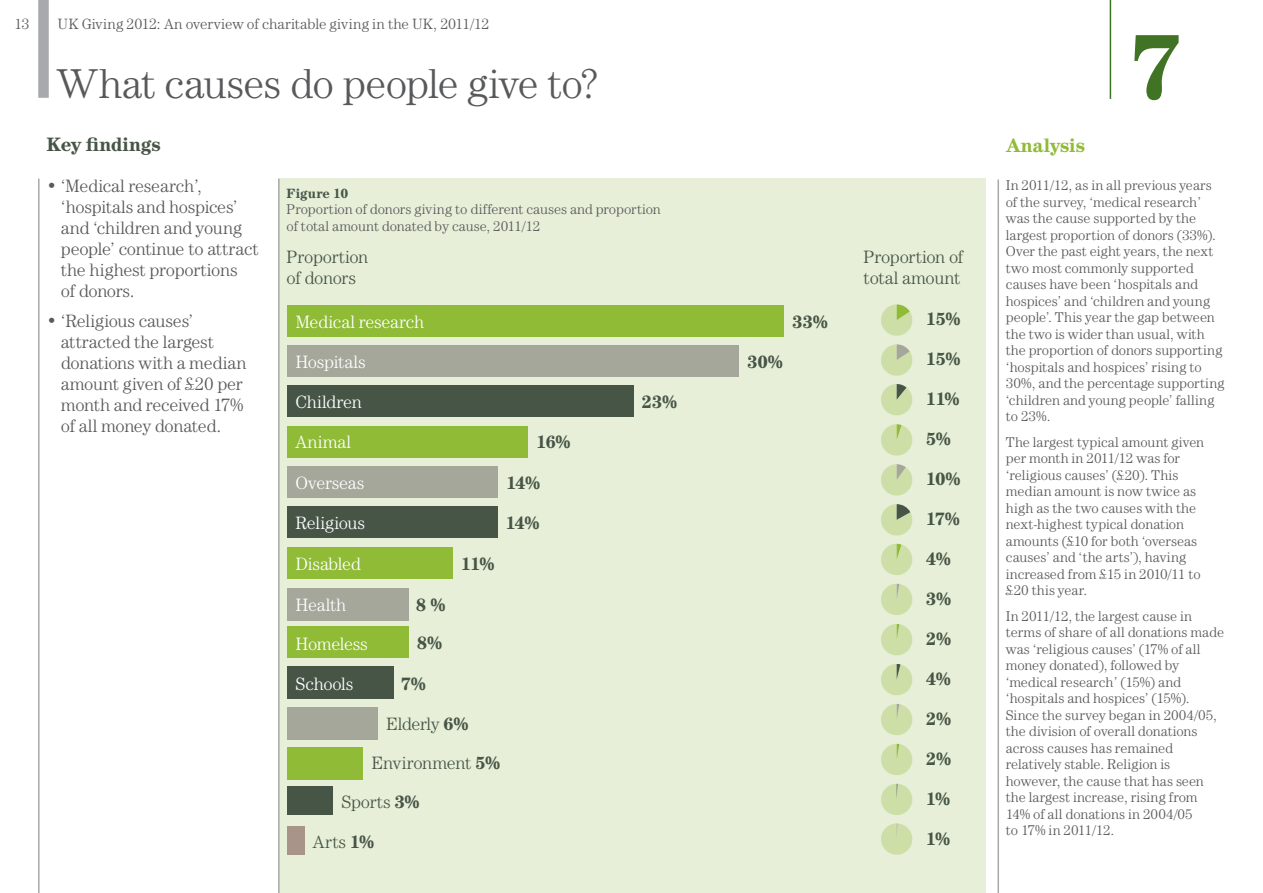
<style>
.page{position:relative;width:1263px;height:893px;background:#fff}
.page>*{position:absolute;margin:0;border:0;box-sizing:border-box;transform-origin:0 0}
.t1{font:700 93px "Century IT Cby BT";color:#407323}
.t2{font:300 42px "Century IT Cby BT";letter-spacing:-.015em;color:#58595b}
.t3{font:700 19.5px "Century IT Cby BT";letter-spacing:-.01em;color:#475547}
.t4{font:700 19.5px "Century IT Cby BT";color:#8fbb36}
.t5{font:300 18px/21px "Century IT Cby BT";letter-spacing:-.015em;color:#58595b}
.t6{font:300 18px/39.2px "Century IT Cby BT";letter-spacing:-.015em;color:#fff}
.t7{font:300 18px/21px "Century IT Cby BT";letter-spacing:-.015em;color:#475547}
.t8{font:700 18px/38.5px "Century IT Cby BT";letter-spacing:-.055em;color:#475547}
.t9{font:300 15px "Century IT Cby BT";color:#58595b}
.t10{font:300 14.25px/16.5px "Century IT Cby BT";color:#58595b}
.t11{font:700 13.5px "Century IT Cby BT";letter-spacing:.005em;color:#475547}
.s1{font-weight:700}
</style>
<div class="page">
<div style="left:38px;top:0;width:11px;height:98px;background:#a7a9ac"></div>
<hr style="left:38px;top:179px;width:2px;height:714px;background:#a7a9ac">
<div style="left:278px;top:179px;width:707px;height:714px;background:#e7efd8"></div>
<hr style="left:278px;top:179px;width:2px;height:714px;background:#a7a9ac">
<hr style="left:997px;top:179px;width:2px;height:714px;background:#a7a9ac">
<div style="left:287px;top:707px;width:91px;height:33px;background:#a4a79a"></div>
<div style="left:287px;top:827px;width:17px;height:28px;background:#a89489"></div>
<div style="left:287px;top:305px;width:497px;height:32px;background:#8fbb36"></div>
<div style="left:287px;top:346px;width:451px;height:31px;background:#a4a79a"></div>
<div style="left:287px;top:386px;width:346px;height:31px;background:#475547"></div>
<div style="left:287px;top:426px;width:241px;height:31px;background:#8fbb36"></div>
<div style="left:287px;top:466px;width:211px;height:31px;background:#a4a79a"></div>
<div style="left:287px;top:506px;width:211px;height:31px;background:#475547"></div>
<div style="left:287px;top:547px;width:165px;height:32px;background:#8fbb36"></div>
<div style="left:287px;top:588px;width:121px;height:33px;background:#a4a79a"></div>
<div style="left:287px;top:626px;width:121px;height:32px;background:#8fbb36"></div>
<div style="left:287px;top:666px;width:106px;height:33px;background:#475547"></div>
<div style="left:287px;top:747px;width:76px;height:33px;background:#8fbb36"></div>
<div style="left:287px;top:786px;width:46px;height:29px;background:#475547"></div>
<svg style="left:881px;top:384px;width:32px;height:32px"></svg>
<svg style="left:881px;top:584px;width:32px;height:31px"></svg>
<svg style="left:881px;top:823px;width:32px;height:32px"></svg>
<svg style="left:881px;top:544px;width:32px;height:31px"></svg>
<hr style="left:1110px;top:0;width:1px;height:99px;background:#407323">
<svg style="left:881px;top:784px;width:32px;height:31px"></svg>
<svg style="left:881px;top:744px;width:32px;height:31px"></svg>
<svg style="left:881px;top:704px;width:32px;height:31px"></svg>
<svg style="left:881px;top:664px;width:32px;height:32px"></svg>
<svg style="left:881px;top:624px;width:32px;height:32px"></svg>
<svg style="left:881px;top:504px;width:32px;height:32px"></svg>
<svg style="left:881px;top:464px;width:32px;height:32px"></svg>
<svg style="left:881px;top:424px;width:32px;height:32px"></svg>
<svg style="left:881px;top:344px;width:32px;height:32px"></svg>
<svg style="left:881px;top:304px;width:32px;height:32px"></svg>
<p class="t9" style="left:14px;top:15px;width:17px">13</p>
<p class="t9" style="left:57px;top:15px;width:434px">UK Giving 2012: An overview of charitable giving in the UK, 2011/12</p>
<h2 class="t2" style="left:57px;top:58px;width:543px">What causes do people give to?</h2>
<h3 class="t3" style="left:47px;top:132px;width:116px">Key findings</h3>
<p class="t5" style="left:61px;top:175px;width:199px;text-indent:-14px">• ‘Medical research’, ‘hospitals and hospices’ and ‘children and young people’ continue to attract the highest proportions<br>of donors.</p>
<p class="t5" style="left:61px;top:310px;width:187px;text-indent:-14px">• ‘Religious causes’ attracted the largest donations with a median amount given of £20 per month and received 17% of all money donated.</p>
<p class="t11" style="left:287px;top:185px;width:63px">Figure 10</p>
<p class="t10" style="left:287px;top:201px;width:376px">Proportion of donors giving to different causes and proportion of total amount donated by cause, 2011/12</p>
<p class="t7" style="left:287px;top:246px;width:83px">Proportion of donors</p>
<p class="t7" style="left:863px;top:246px;width:101px">Proportion of total amount</p>
<p class="t6" style="left:295px;top:302px;width:130px">Medical research</p>
<p class="t6" style="left:295px;top:342px;width:72px">Hospitals</p>
<p class="t6" style="left:295px;top:382px;width:68px">Children</p>
<p class="t6" style="left:295px;top:422px;width:57px">Animal</p>
<p class="t6" style="left:295px;top:462px;width:70px">Overseas</p>
<p class="t6" style="left:295px;top:502px;width:71px">Religious</p>
<p class="t6" style="left:295px;top:544px;width:67px">Disabled</p>
<p class="t6" style="left:296px;top:585px;width:74px">Health<br>Homeless<br>Schools</p>
<p class="t7" style="left:386px;top:713px;width:84px">Elderly <span class="s1">6%</span></p>
<p class="t7" style="left:371px;top:752px;width:130px">Environment <span class="s1">5%</span></p>
<p class="t7" style="left:341px;top:791px;width:80px">Sports <span class="s1">3%</span></p>
<p class="t7" style="left:313px;top:831px;width:63px">Arts <span class="s1">1%</span></p>
<p class="t8" style="left:536px;top:423px;width:36px">16%</p>
<p class="t8" style="left:506px;top:463px;width:36px">14%</p>
<p class="t8" style="left:505px;top:503px;width:36px">14%</p>
<p class="t8" style="left:461px;top:544px;width:35px">11%</p>
<p class="t8" style="left:416px;top:585px;width:31px">8 %<br>8%</p>
<p class="t8" style="left:401px;top:664px;width:27px">7%</p>
<p class="t8" style="left:642px;top:383px;width:37px">23%</p>
<p class="t8" style="left:792px;top:302px;width:37px">33%</p>
<p class="t8" style="left:747px;top:342px;width:37px">30%</p>
<p class="t8" style="left:926px;top:299px;width:36px">15%</p>
<p class="t8" style="left:926px;top:339px;width:36px">15%</p>
<p class="t8" style="left:926px;top:379px;width:35px">11%</p>
<p class="t8" style="left:926px;top:419px;width:27px">5%</p>
<p class="t8" style="left:926px;top:459px;width:36px">10%</p>
<p class="t8" style="left:926px;top:499px;width:36px">17%</p>
<p class="t8" style="left:926px;top:539px;width:27px">4%</p>
<p class="t8" style="left:926px;top:579px;width:27px">3%</p>
<p class="t8" style="left:926px;top:619px;width:27px">2%</p>
<p class="t8" style="left:926px;top:659px;width:27px">4%</p>
<p class="t8" style="left:926px;top:699px;width:27px">2%</p>
<p class="t8" style="left:926px;top:739px;width:27px">2%</p>
<p class="t8" style="left:926px;top:779px;width:26px">1%</p>
<p class="t8" style="left:926px;top:819px;width:26px">1%</p>
<h1 class="t1" style="left:1127px;top:9px;width:56px">7</h1>
<h3 class="t4" style="left:1006px;top:133px;width:81px">Analysis</h3>
<p class="t10" style="left:1006px;top:177px;width:220px">In 2011/12, as in all previous years of the survey, ‘medical research’ was the cause supported by the largest proportion of donors (33%).<br>Over the past eight years, the next two most commonly supported causes have been ‘hospitals and hospices’ and ‘children and young people’. This year the gap between the two is wider than usual, with the proportion of donors supporting ‘hospitals and hospices’ rising to<br>30%, and the percentage supporting ‘children and young people’ falling to 23%.</p>
<p class="t10" style="left:1006px;top:433px;width:200px">The largest typical amount given per month in 2011/12 was for ‘religious causes’ (£20). This median amount is now twice as high as the two causes with the next-highest typical donation amounts (£10 for both ‘overseas causes’ and ‘the arts’), having increased from £15 in 2010/11 to £20 this year.</p>
<p class="t10" style="left:1006px;top:607px;width:220px">In 2011/12, the largest cause in terms of share of all donations made was ‘religious causes’ (17% of all money donated), followed by ‘medical research’ (15%) and ‘hospitals and hospices’ (15%).<br>Since the survey began in 2004/05, the division of overall donations across causes has remained relatively stable. Religion is however, the cause that has seen the largest increase, rising from<br>14% of all donations in 2004/05<br>to 17% in 2011/12.</p>
</div>
